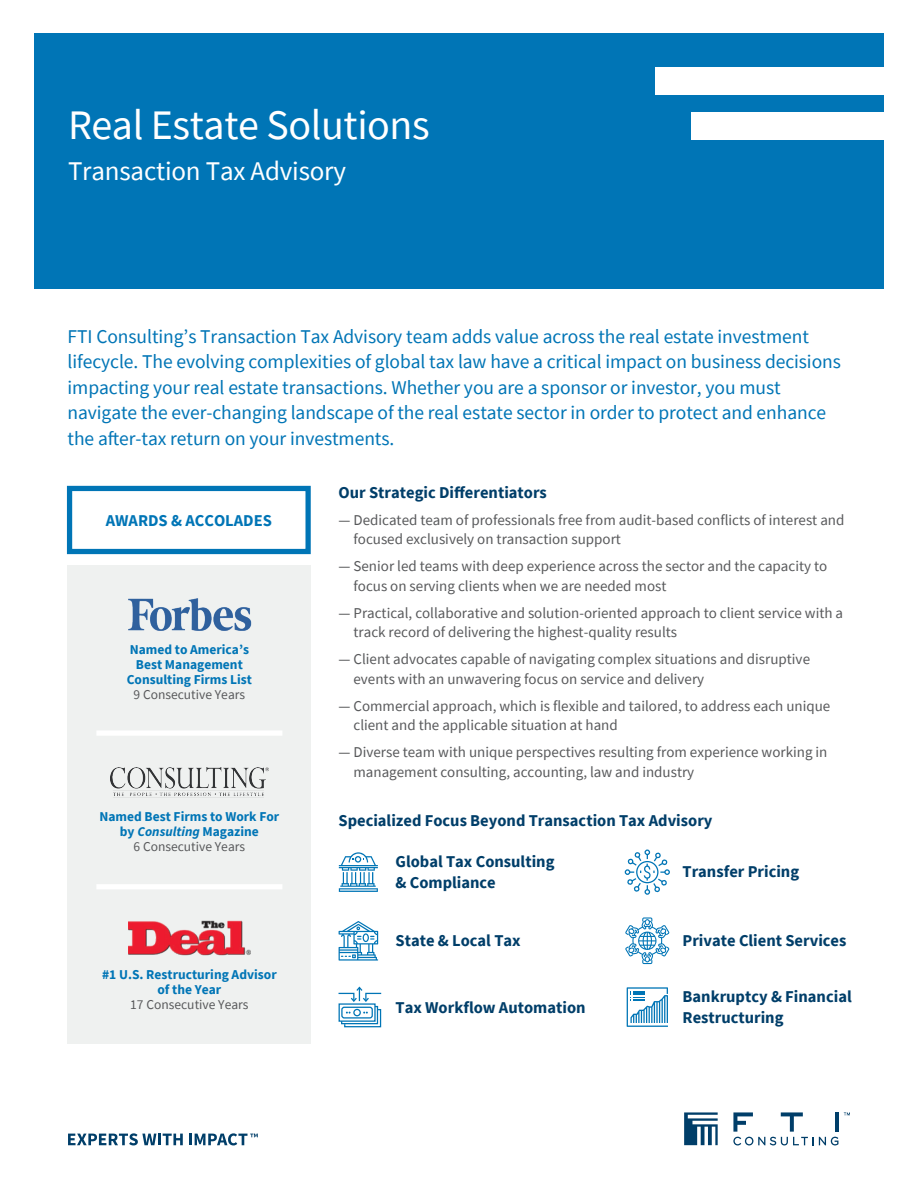
<style>
.page{position:relative;width:918px;height:1188px;background:#fff}
.page>*{position:absolute;margin:0;border:0;box-sizing:border-box;transform-origin:0 0}
.t1{font:42px "Source Sans Pro";letter-spacing:-.01em;color:#fff}
.t2{font:27px "Source Sans Pro";letter-spacing:-.005em;color:#fff}
.t3{font:19.5px/25.5px "Source Sans Pro";letter-spacing:-.005em;color:#0075b6}
.t4{font:700 16.5px/21px "Source Sans Pro";color:#003e69}
.t5{font:700 16.5px "Source Sans Pro";color:#0075b6}
.t6{font:15px/19.5px "Source Sans Pro";color:#58595b}
.t7{font:700 13.5px/15px "Source Sans Pro";color:#0075b6;text-align:center}
.t8{font:13.5px "Source Sans Pro";color:#58595b}
.s1{font-style:italic}
.s2{font-weight:400;color:#58595b}
</style>
<div class="page">
<div style="left:67px;top:486px;width:244px;height:68px;border:5px solid #0075b6"></div>
<div style="left:68px;top:565px;width:243px;height:479px;background:#eff1f0"></div>
<div style="left:96px;top:730px;width:186px;height:6px;background:#fff"></div>
<svg style="left:68px;top:1133px;width:115px;height:12px"></svg>
<svg style="left:189px;top:1133px;width:69px;height:12px"></svg>
<svg style="left:684px;top:1112px;width:34px;height:33px"></svg>
<svg style="left:844px;top:1112px;width:6px;height:3px"></svg>
<hr style="left:835px;top:1112px;width:4px;height:20px;background:#003e69">
<svg style="left:733px;top:1112px;width:105px;height:33px"></svg>
<div style="left:96px;top:884px;width:186px;height:5px;background:#fff"></div>
<svg style="left:627px;top:987px;width:41px;height:40px"></svg>
<svg style="left:338px;top:986px;width:44px;height:42px"></svg>
<svg style="left:625px;top:917px;width:45px;height:47px"></svg>
<svg style="left:339px;top:921px;width:39px;height:40px"></svg>
<svg style="left:339px;top:852px;width:39px;height:35px"></svg>
<svg style="left:339px;top:888px;width:39px;height:4px"></svg>
<svg style="left:625px;top:850px;width:45px;height:45px"></svg>
<div style="left:34px;top:34px;width:850px;height:255px;background:#0075b6"></div>
<div style="left:655px;top:67px;width:229px;height:28px;background:#fff"></div>
<div style="left:691px;top:112px;width:193px;height:28px;background:#fff"></div>
<img style="left:110px;top:767px;width:158px;height:22px">
<img style="left:128px;top:598px;width:124px;height:33px">
<img style="left:129px;top:921px;width:121px;height:35px">
<img style="left:113px;top:790px;width:151px;height:6px">
<h1 class="t1" style="left:68px;top:99px;width:363px">Real Estate Solutions</h1>
<h2 class="t2" style="left:68px;top:154px;width:280px">Transaction Tax Advisory</h2>
<p class="t3" style="left:68px;top:324px;width:775px">FTI Consulting’s Transaction Tax Advisory team adds value across the real estate investment lifecycle. The evolving complexities of global tax law have a critical impact on business decisions impacting your real estate transactions. Whether you are a sponsor or investor, you must navigate the ever-changing landscape of the real estate sector in order to protect and enhance the after-tax return on your investments.</p>
<p class="t5" style="left:106px;top:509px;width:168px">AWARDS &amp; ACCOLADES</p>
<p class="t7" style="left:127px;top:642px;width:127px">Named to America’s<br>Best Management<br>Consulting Firms List</p>
<p class="t8" style="left:134px;top:686px;width:113px">9 Consecutive Years</p>
<p class="t7" style="left:100px;top:809px;width:181px">Named Best Firms to Work For by <span class="s1">Consulting</span> Magazine<br><span class="s2">6 Consecutive Years</span></p>
<p class="t7" style="left:102px;top:967px;width:176px">#1 U.S. Restructuring Advisor of the Year</p>
<p class="t8" style="left:130px;top:996px;width:120px">17 Consecutive Years</p>
<p class="t4" style="left:339px;top:482px;width:210px">Our Strategic Differentiators</p>
<p class="t6" style="left:354px;top:510px;width:492px;text-indent:-15px">— Dedicated team of professionals free from audit-based conflicts of interest and focused exclusively on transaction support</p>
<p class="t6" style="left:354px;top:557px;width:475px;text-indent:-15px">— Senior led teams with deep experience across the sector and the capacity to focus on serving clients when we are needed most</p>
<p class="t6" style="left:354px;top:603px;width:491px;text-indent:-15px">— Practical, collaborative and solution-oriented approach to client service with a track record of delivering the highest-quality results</p>
<p class="t6" style="left:354px;top:650px;width:458px;text-indent:-15px">— Client advocates capable of navigating complex situations and disruptive events with an unwavering focus on service and delivery</p>
<p class="t6" style="left:354px;top:696px;width:478px;text-indent:-15px">— Commercial approach, which is flexible and tailored, to address each unique client and the applicable situation at hand</p>
<p class="t6" style="left:354px;top:743px;width:476px;text-indent:-15px">— Diverse team with unique perspectives resulting from experience working in management consulting, accounting, law and industry</p>
<p class="t4" style="left:339px;top:810px;width:375px">Specialized Focus Beyond Transaction Tax Advisory</p>
<p class="t4" style="left:396px;top:851px;width:160px">Global Tax Consulting &amp; Compliance</p>
<p class="t4" style="left:683px;top:861px;width:118px">Transfer Pricing</p>
<p class="t4" style="left:396px;top:930px;width:127px">State &amp; Local Tax</p>
<p class="t4" style="left:683px;top:930px;width:165px">Private Client Services</p>
<p class="t4" style="left:396px;top:996px;width:192px">Tax Workflow Automation</p>
<p class="t4" style="left:683px;top:986px;width:171px">Bankruptcy &amp; Financial<br>Restructuring</p>
</div>
